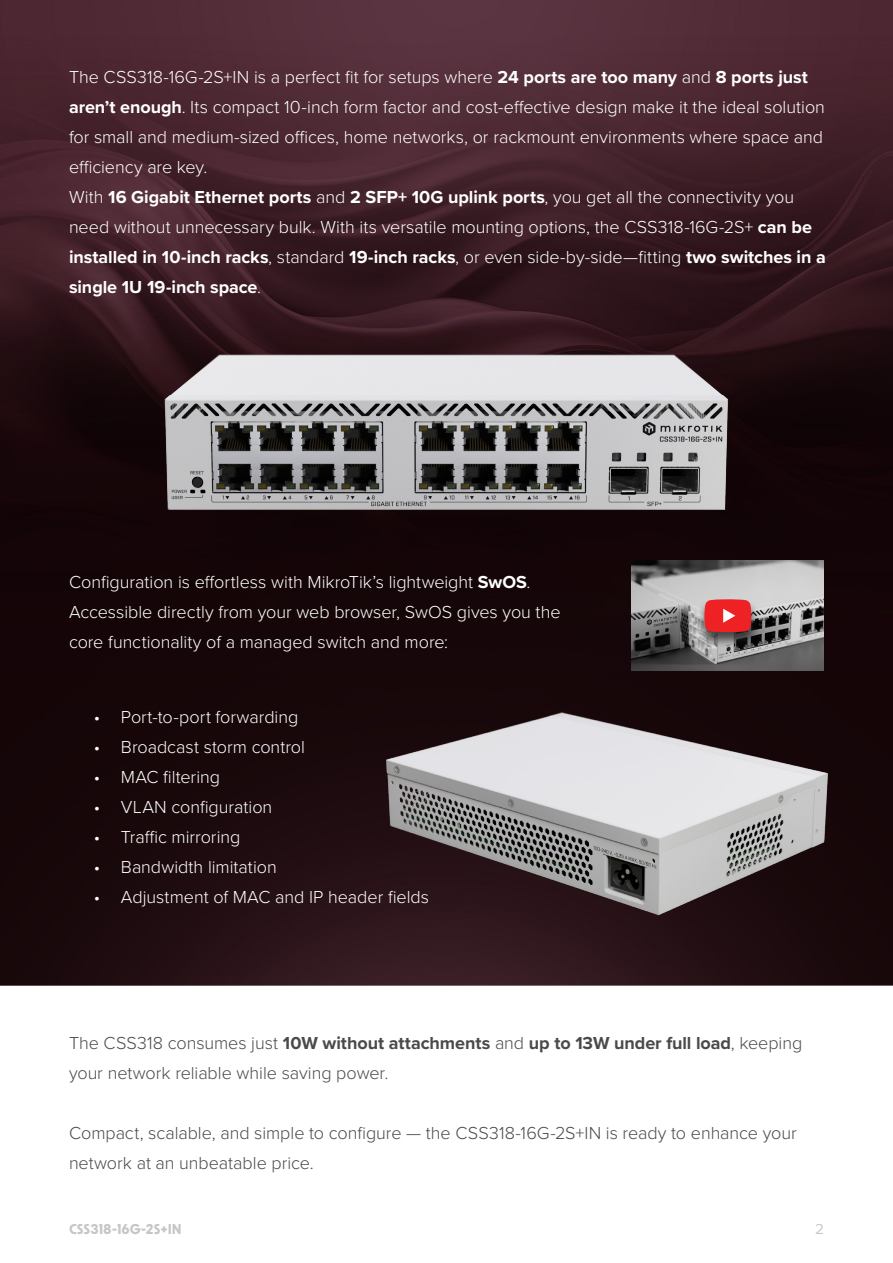
<style>
.page{position:relative;width:893px;height:1263px;background:#fff}
.page>*{position:absolute;margin:0;border:0;box-sizing:border-box;transform-origin:0 0}
.Teksts{font:300 18px/30px "Proxima Nova";letter-spacing:-.005em;color:#fff}
.Teksts-2{font:300 18px/30px "Proxima Nova";letter-spacing:-.005em;color:#494a4a}
.t1{font:15px "Proxima Nova";color:#c7c8ca}
.t2{font:700 13.5px "New Order";color:#c6c6c5}
.s1{font-weight:700}
</style>
<div class="page">
<img style="left:0;top:0;width:893px;height:986px">
<img style="left:128px;top:317px;width:636px;height:229px">
<img style="left:356px;top:681px;width:503px;height:264px">
<img style="left:632px;top:561px;width:192px;height:109px">
<div style="left:697px;top:599px;width:62px;height:49px;background:#231f20;opacity:.75"></div>
<svg style="left:704px;top:599px;width:47px;height:33px;background:#e93638"></svg>
<p class="Teksts" style="left:69px;top:61px;width:757px">The CSS318-16G-2S+IN is a perfect fit for setups where <span class="s1">24 ports are too many</span> and <span class="s1">8 ports just aren’t enough</span>. Its compact 10-inch form factor and cost-effective design make it the ideal solution for small and medium-sized offices, home networks, or rackmount environments where space and efficiency are key.</p>
<p class="Teksts" style="left:69px;top:181px;width:758px">With <span class="s1">16 Gigabit Ethernet ports</span> and <span class="s1">2 SFP+ 10G uplink ports</span>, you get all the connectivity you need without unnecessary bulk. With its versatile mounting options, the CSS318-16G-2S+ <span class="s1">can be installed in 10-inch racks</span>, standard <span class="s1">19-inch racks</span>, or even side-by-side—fitting <span class="s1">two switches in a single 1U 19-inch space</span>.</p>
<p class="Teksts" style="left:69px;top:566px;width:493px">Configuration is effortless with MikroTik’s lightweight <span class="s1">SwOS</span>.<br>Accessible directly from your web browser, SwOS gives you the core functionality of a managed switch and more:</p>
<p class="Teksts" style="left:94px;top:701px;width:206px">• Port-to-port forwarding</p>
<p class="Teksts" style="left:94px;top:731px;width:213px">• Broadcast storm control</p>
<p class="Teksts" style="left:94px;top:761px;width:128px">• MAC filtering</p>
<p class="Teksts" style="left:94px;top:791px;width:180px">• VLAN configuration</p>
<p class="Teksts" style="left:94px;top:821px;width:148px">• Traffic mirroring</p>
<p class="Teksts" style="left:94px;top:851px;width:184px">• Bandwidth limitation</p>
<p class="Teksts" style="left:94px;top:881px;width:337px">• Adjustment of MAC and IP header fields</p>
<p class="Teksts-2" style="left:69px;top:1027px;width:735px">The CSS318 consumes just <span class="s1">10W without attachments</span> and <span class="s1">up to 13W under full load</span>, keeping your network reliable while saving power.</p>
<p class="Teksts-2" style="left:69px;top:1117px;width:729px">Compact, scalable, and simple to configure — the CSS318-16G-2S+IN is ready to enhance your network at an unbeatable price.</p>
<p class="t2" style="left:69px;top:1220px;width:114px">CSS318-16G-2S+IN</p>
<p class="t1" style="left:815px;top:1218px;width:10px">2</p>
</div>
